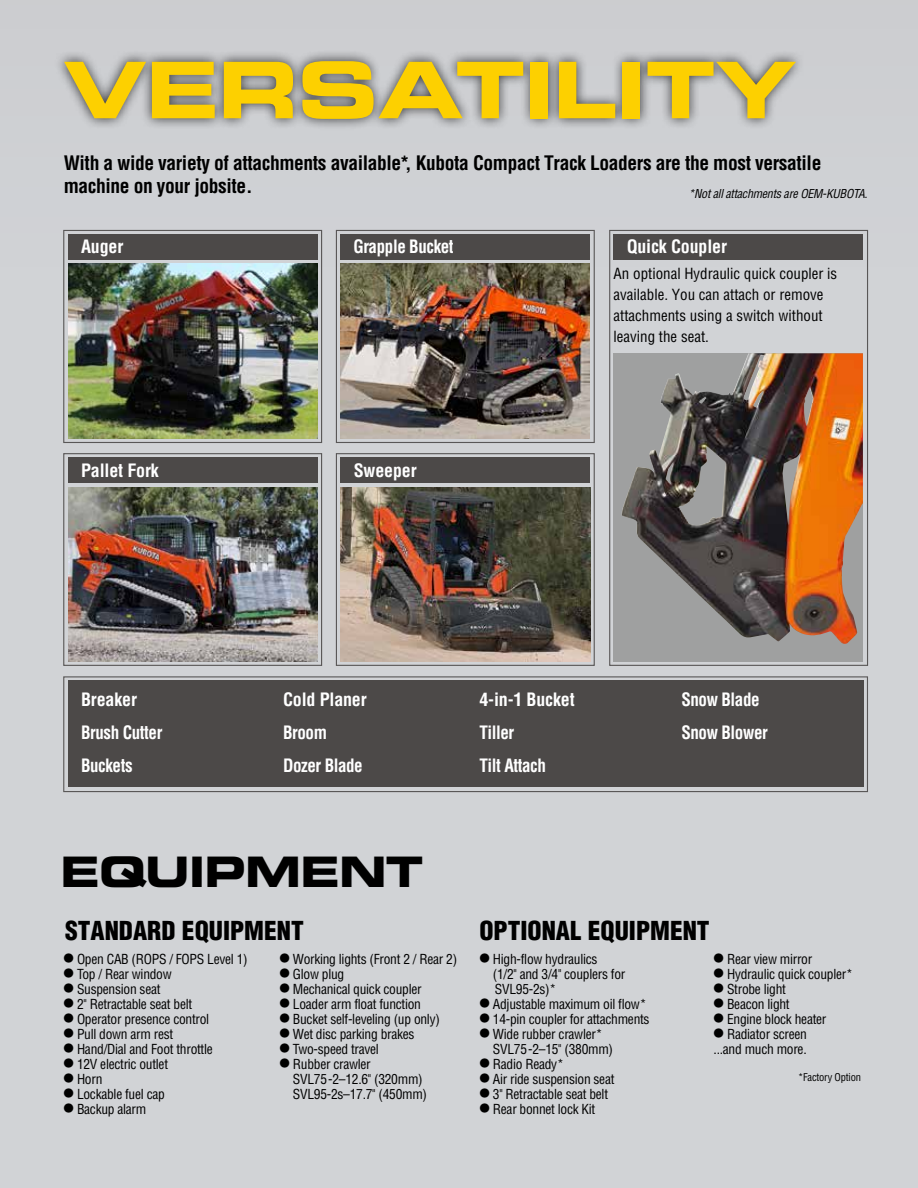
<style>
.page{position:relative;width:918px;height:1188px;background:#d1d3d6}
.page>*{position:absolute;margin:0;border:0;box-sizing:border-box;transform-origin:0 0}
.t1{font:78px "Eurostile Bold Extended Two";letter-spacing:-.01em;color:#fdd000}
.t2{font:42px "Eurostile Bold Extended Two";letter-spacing:-.02em;color:#000}
.t3{font:900 condensed 25.5px "Helvetica";color:#000}
.t4{font:700 condensed 19.5px/22.5px "Helvetica";letter-spacing:-.02em;color:#000}
.t5{font:700 condensed 18px/33px "Helvetica";letter-spacing:-.025em;color:#fff}
.t6{font:700 condensed 18px/33px "Helvetica";letter-spacing:-.025em;color:#fff;scale:.95 1}
.t7{font:condensed 15px/21px "Helvetica";color:#000}
.t8{font:condensed 13.5px/15px "Helvetica";letter-spacing:-.02em;color:#000}
.t9{font:italic condensed 12px "Helvetica";letter-spacing:-.02em;color:#000}
.t10{font:condensed 10.5px "Helvetica";letter-spacing:-.02em;color:#000}
.s1{font-family:"Gothic BBB";font-weight:500;font-stretch:normal;font-size:10.5px}
</style>
<div class="page">
<div style="left:609px;top:230px;width:259px;height:436px;border:1px solid #595757"></div>
<div style="left:63px;top:676px;width:805px;height:116px;border:1px solid #595757"></div>
<div style="left:336px;top:453px;width:259px;height:213px;border:1px solid #595757"></div>
<div style="left:63px;top:453px;width:259px;height:213px;border:1px solid #595757"></div>
<img style="left:68px;top:487px;width:249px;height:174px">
<img style="left:614px;top:353px;width:249px;height:308px">
<img style="left:622px;top:353px;width:172px;height:288px">
<img style="left:341px;top:487px;width:249px;height:174px">
<div style="left:68px;top:457px;width:249px;height:26px;background:#4c4948"></div>
<div style="left:68px;top:681px;width:795px;height:106px;background:#4c4948"></div>
<div style="left:341px;top:457px;width:249px;height:26px;background:#4c4948"></div>
<div style="left:63px;top:230px;width:259px;height:213px;border:1px solid #595757"></div>
<img style="left:68px;top:264px;width:249px;height:174px">
<div style="left:68px;top:234px;width:249px;height:26px;background:#4c4948"></div>
<div style="left:336px;top:230px;width:259px;height:213px;border:1px solid #595757"></div>
<img style="left:340px;top:264px;width:250px;height:174px">
<div style="left:340px;top:234px;width:250px;height:26px;background:#4c4948"></div>
<div style="left:614px;top:234px;width:249px;height:26px;background:#4c4948"></div>
<div style="left:54px;top:49px;width:752px;height:82px;background:#000;opacity:.75"></div>
<h1 class="t1" style="left:64px;top:35px;width:78px">VER</h1>
<h1 class="t1" style="left:298px;top:35px;width:501px">SATILITY</h1>
<h3 class="t4" style="left:64px;top:152px;width:759px">With a wide variety of attachments available*, Kubota Compact Track Loaders are the most versatile machine on your jobsite.</h3>
<p class="t9" style="left:688px;top:186px;width:181px">*Not all attachments are OEM-KUBOTA.</p>
<h3 class="t5" style="left:81px;top:230px;width:44px">Auger</h3>
<h3 class="t5" style="left:81px;top:454px;width:79px">Pallet Fork</h3>
<h3 class="t6" style="left:353px;top:230px;width:107px">Grapple Bucket</h3>
<h3 class="t5" style="left:627px;top:230px;width:102px">Quick Coupler</h3>
<h3 class="t5" style="left:354px;top:454px;width:64px">Sweeper</h3>
<p class="t7" style="left:614px;top:263px;width:225px">An optional Hydraulic quick coupler is available. You can attach or remove attachments using a switch without leaving the seat.</p>
<h3 class="t5" style="left:81px;top:683px;width:83px">Breaker<br>Brush Cutter<br>Buckets</h3>
<h3 class="t5" style="left:283px;top:683px;width:85px">Cold Planer<br>Broom<br>Dozer Blade</h3>
<h3 class="t5" style="left:479px;top:683px;width:97px">4-in-1 Bucket<br>Tiller<br>Tilt Attach</h3>
<h3 class="t6" style="left:681px;top:683px;width:93px">Snow Blade<br>Snow Blower</h3>
<h2 class="t2" style="left:61px;top:842px;width:189px">EQUIPME</h2>
<h2 class="t2" style="left:339px;top:842px;width:86px">NT</h2>
<h3 class="t3" style="left:65px;top:914px;width:240px">STANDARD EQUIPMENT</h3>
<h3 class="t3" style="left:479px;top:914px;width:232px">OPTIONAL EQUIPMENT</h3>
<p class="t8" style="left:64px;top:951px;width:186px"><span class="s1">●</span> Open CAB (ROPS / FOPS Level 1)</p>
<p class="t8" style="left:64px;top:966px;width:110px"><span class="s1">●</span> Top / Rear window</p>
<p class="t8" style="left:64px;top:981px;width:99px"><span class="s1">●</span> Suspension seat</p>
<p class="t8" style="left:64px;top:996px;width:130px"><span class="s1">●</span> 2" Retractable seat belt</p>
<p class="t8" style="left:64px;top:1011px;width:147px"><span class="s1">●</span> Operator presence control</p>
<p class="t8" style="left:64px;top:1026px;width:111px"><span class="s1">●</span> Pull down arm rest</p>
<p class="t8" style="left:64px;top:1041px;width:151px"><span class="s1">●</span> Hand/Dial and Foot throttle</p>
<p class="t8" style="left:64px;top:1056px;width:106px"><span class="s1">●</span> 12V electric outlet</p>
<p class="t8" style="left:64px;top:1071px;width:40px"><span class="s1">●</span> Horn</p>
<p class="t8" style="left:64px;top:1086px;width:103px"><span class="s1">●</span> Lockable fuel cap</p>
<p class="t8" style="left:64px;top:1101px;width:84px"><span class="s1">●</span> Backup alarm</p>
<p class="t8" style="left:279px;top:951px;width:179px"><span class="s1">●</span> Working lights (Front 2 / Rear 2)</p>
<p class="t8" style="left:279px;top:966px;width:66px"><span class="s1">●</span> Glow plug</p>
<p class="t8" style="left:279px;top:981px;width:144px"><span class="s1">●</span> Mechanical quick coupler</p>
<p class="t8" style="left:279px;top:996px;width:143px"><span class="s1">●</span> Loader arm float function</p>
<p class="t8" style="left:279px;top:1011px;width:162px"><span class="s1">●</span> Bucket self-leveling (up only)</p>
<p class="t8" style="left:279px;top:1026px;width:137px"><span class="s1">●</span> Wet disc parking brakes</p>
<p class="t8" style="left:279px;top:1041px;width:101px"><span class="s1">●</span> Two-speed travel</p>
<p class="t8" style="left:293px;top:1056px;width:136px;text-indent:-14px"><span class="s1">●</span> Rubber crawler<br>SVL75-2–12.6" (320mm)<br>SVL95-2s–17.7" (450mm)</p>
<p class="t8" style="left:493px;top:951px;width:134px;text-indent:-14px"><span class="s1">●</span> High-flow hydraulics<br>(1/2" and 3/4" couplers for<br>SVL95-2s)*</p>
<p class="t8" style="left:479px;top:996px;width:169px"><span class="s1">●</span> Adjustable maximum oil flow*</p>
<p class="t8" style="left:479px;top:1011px;width:172px"><span class="s1">●</span> 14-pin coupler for attachments</p>
<p class="t8" style="left:493px;top:1026px;width:122px;text-indent:-14px"><span class="s1">●</span> Wide rubber crawler*<br>SVL75-2–15" (380mm)</p>
<p class="t8" style="left:479px;top:1056px;width:86px"><span class="s1">●</span> Radio Ready*</p>
<p class="t8" style="left:479px;top:1071px;width:137px"><span class="s1">●</span> Air ride suspension seat</p>
<p class="t8" style="left:479px;top:1086px;width:130px"><span class="s1">●</span> 3" Retractable seat belt</p>
<p class="t8" style="left:479px;top:1101px;width:117px"><span class="s1">●</span> Rear bonnet lock Kit</p>
<p class="t8" style="left:714px;top:951px;width:100px"><span class="s1">●</span> Rear view mirror</p>
<p class="t8" style="left:714px;top:966px;width:141px"><span class="s1">●</span> Hydraulic quick coupler*</p>
<p class="t8" style="left:714px;top:981px;width:74px"><span class="s1">●</span> Strobe light</p>
<p class="t8" style="left:714px;top:996px;width:78px"><span class="s1">●</span> Beacon light</p>
<p class="t8" style="left:714px;top:1011px;width:114px"><span class="s1">●</span> Engine block heater</p>
<p class="t8" style="left:714px;top:1026px;width:95px"><span class="s1">●</span> Radiator screen ...and much more.</p>
<p class="t10" style="left:798px;top:1071px;width:64px">*Factory Option</p>
</div>
